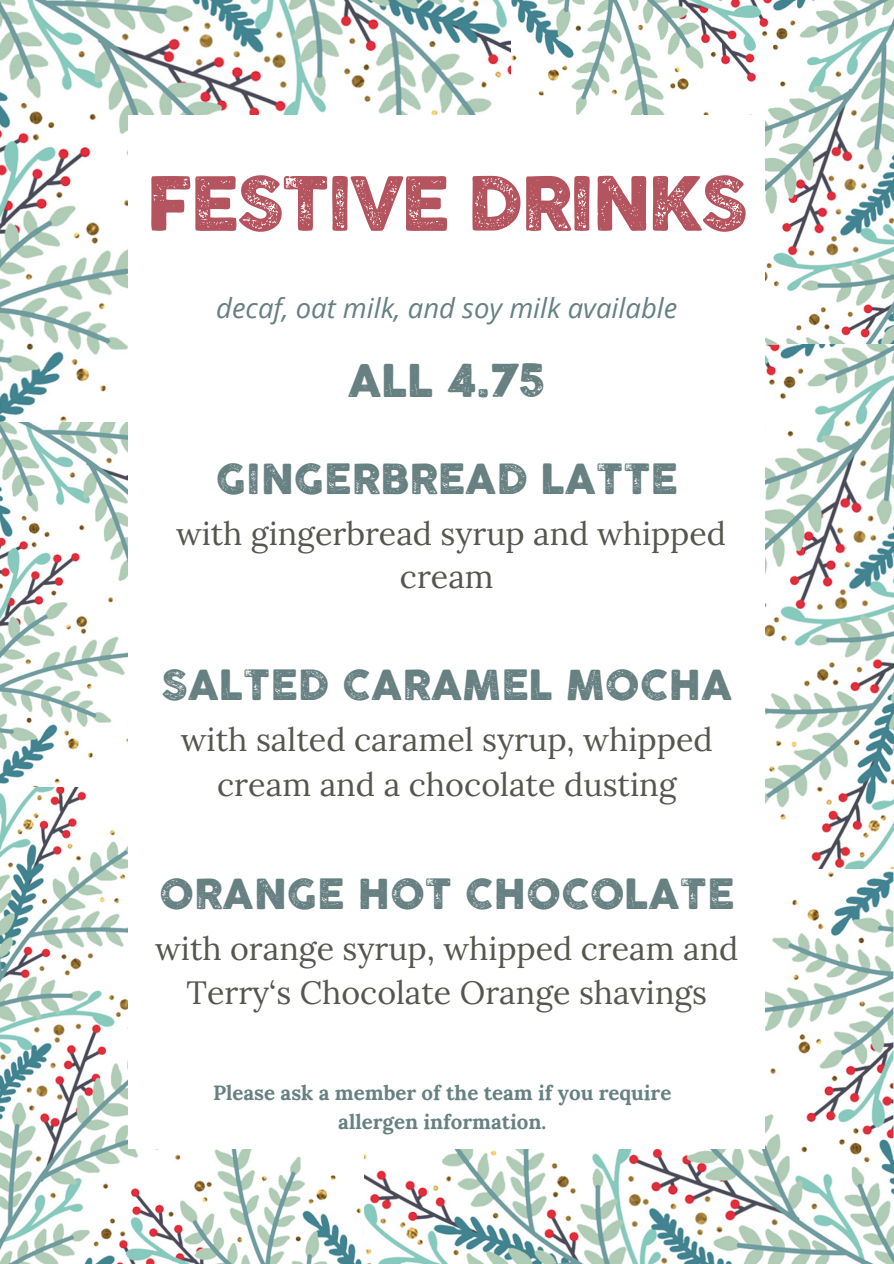
<style>
.page{position:relative;width:894px;height:1264px;background:#fff}
.page>*{position:absolute;margin:0;border:0;box-sizing:border-box;transform-origin:0 0}
.t1{font:73.05px "Cocogoose Pro Letterpress";letter-spacing:-.04em;color:#b3545e}
.t2{font:44.1px "Cocogoose Pro Letterpress";color:#678082}
.t3{font:40.8px "Cocogoose Pro Letterpress";color:#678082}
.t4{font:32.25px/45px "Lora";color:#56564f;text-align:center}
.t5{font:32.1px/43.8px "Lora";color:#56564f;text-align:center}
.t6{font:italic 27.45px "Open Sans";color:#678082}
.t7{font:700 20.55px/28.2px "Lora";color:#678082;text-align:center}
</style>
<div class="page">
<img style="left:510px;top:0;width:383px;height:345px">
<img style="left:0;top:0;width:510px;height:422px">
<img style="left:765px;top:345px;width:128px;height:524px">
<img style="left:363px;top:869px;width:530px;height:394px">
<img style="left:0;top:786px;width:362px;height:477px">
<img style="left:0;top:422px;width:128px;height:364px">
<div style="left:129px;top:115px;width:635px;height:1033px;background:#fff"></div>
<p class="t1" style="left:145px;top:170px;width:604px">FESTIVE DRINKS</p>
<p class="t6" style="left:216px;top:289px;width:462px">decaf, oat milk, and soy milk available</p>
<p class="t2" style="left:347px;top:360px;width:199px">ALL 4.75</p>
<p class="t3" style="left:215px;top:460px;width:464px">GINGERBREAD LATTE</p>
<p class="t5" style="left:176px;top:511px;width:551px">with gingerbread syrup and whipped cream</p>
<p class="t3" style="left:161px;top:665px;width:572px">SALTED CARAMEL MOCHA</p>
<p class="t4" style="left:181px;top:716px;width:533px">with salted caramel syrup, whipped cream and a chocolate dusting</p>
<p class="t3" style="left:159px;top:875px;width:577px">ORANGE HOT CHOCOLATE</p>
<p class="t5" style="left:155px;top:926px;width:584px">with orange syrup, whipped cream and<br>Terry‘s Chocolate Orange shavings</p>
<p class="t7" style="left:213px;top:1078px;width:460px">Please ask a member of the team if you require allergen information.</p>
</div>
